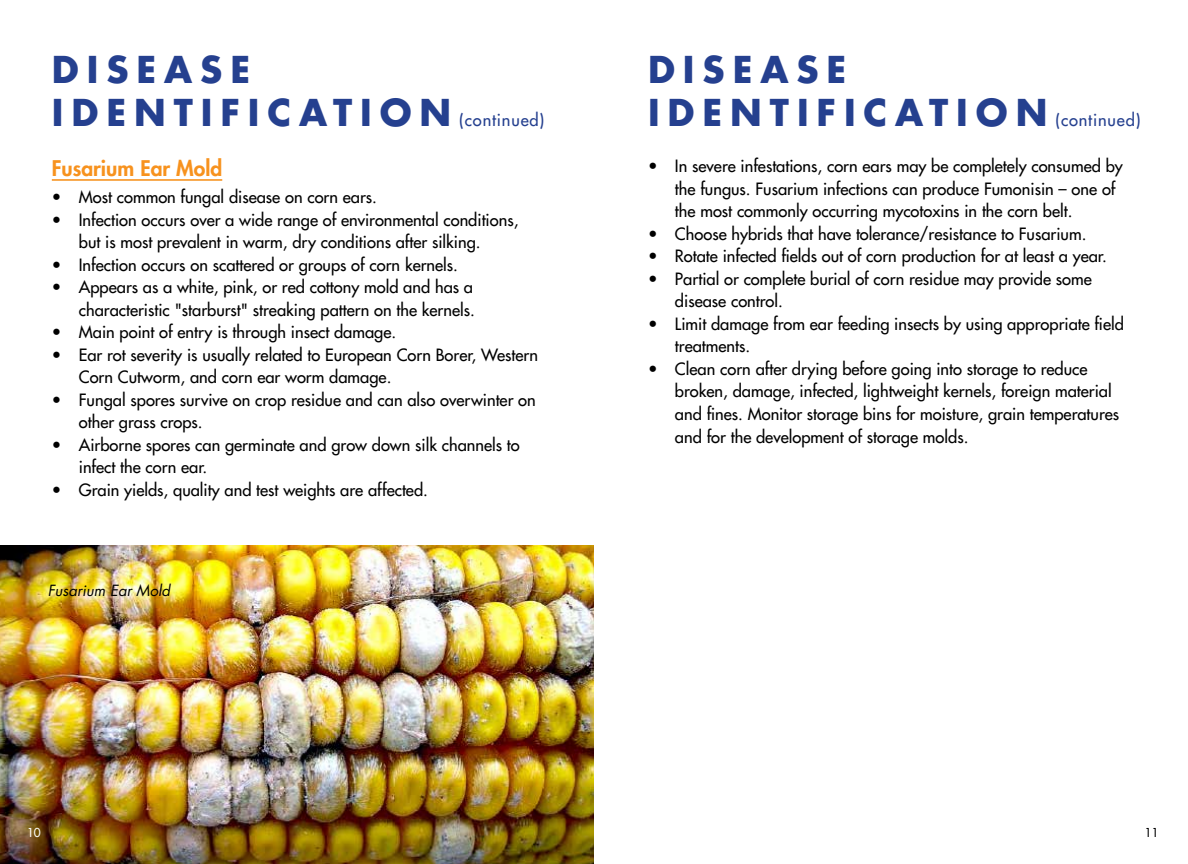
<style>
.page{position:relative;width:1188px;height:864px;background:#fff}
.page>*{position:absolute;margin:0;border:0;box-sizing:border-box;transform-origin:0 0}
.t1{font:700 36px/43.2px "Futura LT";letter-spacing:.22em;color:#25408f}
.t2{font:800 21px "Futura LT";color:#f7921e}
.t3{font:16.5px/22.5px "Futura LT";color:#000}
.t4{font:italic 15px "Futura LT";color:#000}
.t5{font:12px "Futura LT";color:#fff}
.t6{font:12px "Futura LT";color:#000}
.s1{font-weight:400;font-size:16.5px}
</style>
<div class="page">
<hr style="left:52px;top:179px;width:170px;height:2px;background:#f7921e">
<img style="left:0;top:545px;width:594px;height:319px">
<h1 class="t1" style="left:52px;top:47px;width:494px">DISEASE<br>IDENTIFICATION <span class="s1">(continued)</span></h1>
<h1 class="t1" style="left:648px;top:47px;width:494px">DISEASE<br>IDENTIFICATION <span class="s1">(continued)</span></h1>
<p class="t2" style="left:52px;top:154px;width:172px">Fusarium Ear Mold</p>
<p class="t3" style="left:52px;top:186px;width:327px">• Most common fungal disease on corn ears.</p>
<p class="t3" style="left:79px;top:208px;width:441px;text-indent:-27px">• Infection occurs over a wide range of environmental conditions, but is most prevalent in warm, dry conditions after silking.</p>
<p class="t3" style="left:52px;top:253px;width:408px">• Infection occurs on scattered or groups of corn kernels.</p>
<p class="t3" style="left:52px;top:276px;width:425px;text-align:right">• Appears as a white, pink, or red cottony mold and has a characteristic "starburst" streaking pattern on the kernels.</p>
<p class="t3" style="left:52px;top:321px;width:346px">• Main point of entry is through insect damage.</p>
<p class="t3" style="left:79px;top:343px;width:461px;text-indent:-27px">• Ear rot severity is usually related to European Corn Borer, Western<br>Corn Cutworm, and corn ear worm damage.</p>
<p class="t3" style="left:79px;top:388px;width:458px;text-indent:-27px">• Fungal spores survive on crop residue and can also overwinter on other grass crops.</p>
<p class="t3" style="left:79px;top:433px;width:442px;text-indent:-27px">• Airborne spores can germinate and grow down silk channels to infect the corn ear.</p>
<p class="t3" style="left:52px;top:478px;width:378px">• Grain yields, quality and test weights are affected.</p>
<p class="t4" style="left:48px;top:581px;width:124px">Fusarium Ear Mold</p>
<p class="t3" style="left:675px;top:155px;width:449px;text-indent:-27px">• In severe infestations, corn ears may be completely consumed by the fungus. Fusarium infections can produce Fumonisin – one of the most commonly occurring mycotoxins in the corn belt.</p>
<p class="t3" style="left:648px;top:223px;width:440px">• Choose hybrids that have tolerance/resistance to Fusarium.</p>
<p class="t3" style="left:648px;top:245px;width:460px">• Rotate infected fields out of corn production for at least a year.</p>
<p class="t3" style="left:675px;top:268px;width:418px;text-indent:-27px">• Partial or complete burial of corn residue may provide some disease control.</p>
<p class="t3" style="left:675px;top:313px;width:450px;text-indent:-27px">• Limit damage from ear feeding insects by using appropriate field treatments.</p>
<p class="t3" style="left:675px;top:358px;width:446px;text-indent:-27px">• Clean corn after drying before going into storage to reduce broken, damage, infected, lightweight kernels, foreign material and fines. Monitor storage bins for moisture, grain temperatures and for the development of storage molds.</p>
<p class="t5" style="left:27px;top:825px;width:15px">10</p>
<p class="t6" style="left:1145px;top:825px;width:15px">11</p>
</div>
